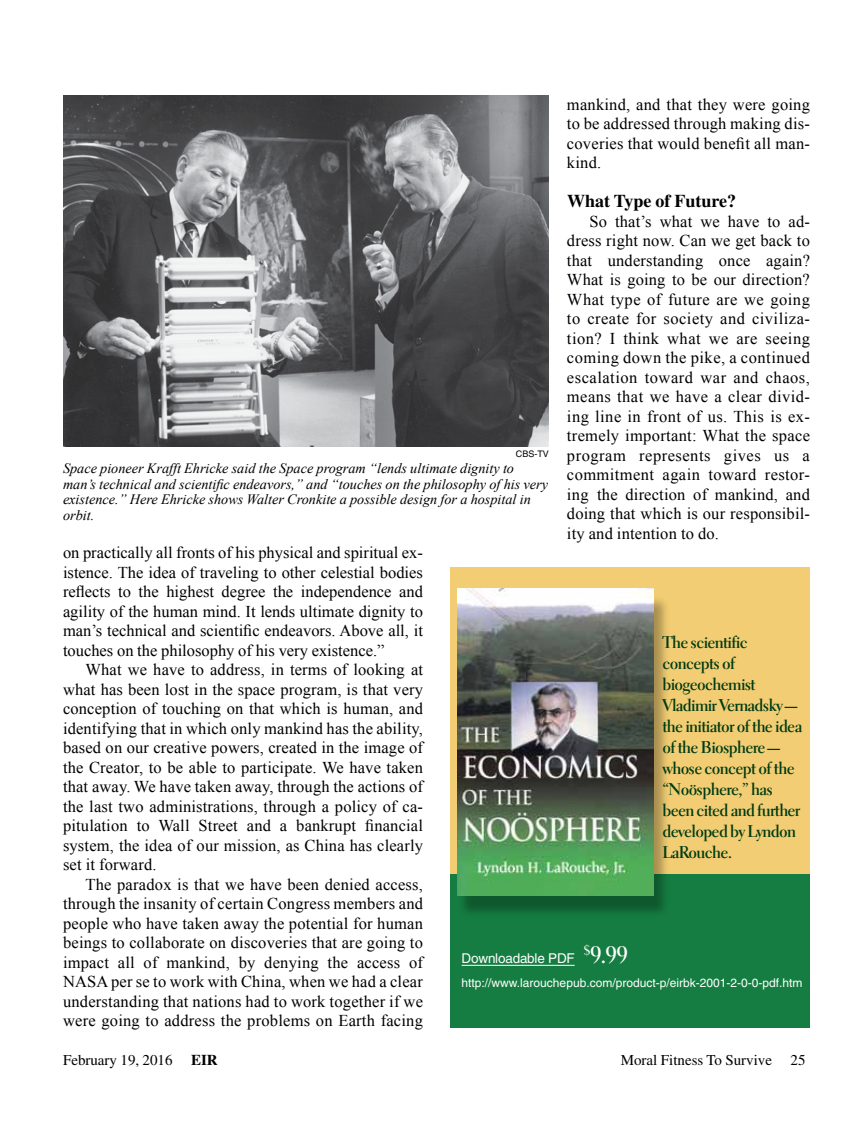
<style>
.page{position:relative;width:864px;height:1134px;background:#fff}
.page>*{position:absolute;margin:0;border:0;box-sizing:border-box;transform-origin:0 0}
.t1{font:24px "Electra LH Bold Display";color:#fff}
.t2{font:700 18px "Times";color:#000}
.t3{font:17.25px/21px "Electra LH Bold Display";color:#003b13}
.t4{font:16.5px/19.5px "Times New Roman";letter-spacing:.01em;color:#000;text-align:justify}
.t5{font:15px "Times";color:#000}
.t6{font:italic 14.25px/15.8px "Times New Roman";color:#000}
.t7{font:13.5px "Helvetica";letter-spacing:-.015em;color:#fff}
.t8{font:12px "Helvetica";color:#fff}
.t9{font:9px "Helvetica";color:#000}
.s1{font-weight:700}
</style>
<div class="page">
<img style="left:63px;top:95px;width:486px;height:351px">
<div style="left:450px;top:567px;width:360px;height:459px;background:#f2cd73"></div>
<div style="left:450px;top:874px;width:360px;height:154px;background:#157d41"></div>
<div style="left:458px;top:595px;width:212px;height:323px;background:#000;opacity:.3"></div>
<img style="left:457px;top:589px;width:197px;height:306px">
<hr style="left:462px;top:965px;width:113px;height:1px;background:#fff">
<p class="t9" style="left:516px;top:449px;width:35px">CBS-TV</p>
<p class="t6" style="left:63px;top:460px;width:487px">Space pioneer Krafft Ehricke said the Space program “lends ultimate dignity to man’s technical and scientific endeavors,” and “touches on the philosophy of his very existence.” Here Ehricke shows Walter Cronkite a possible design for a hospital in orbit.</p>
<p class="t4" style="left:567px;top:94px;width:245px">mankind, and that they were going to be addressed through making dis&shy;coveries that would benefit all man&shy;kind.</p>
<p class="t2" style="left:567px;top:190px;width:171px">What Type of Future?</p>
<p class="t4" style="left:567px;top:211px;width:245px;text-indent:23px">So that’s what we have to ad&shy;dress right now. Can we get back to that understanding once again?<br>What is going to be our direction?<br>What type of future are we going to create for society and civiliza&shy;tion? I think what we are seeing coming down the pike, a continued escalation toward war and chaos, means that we have a clear divid&shy;ing line in front of us. This is ex&shy;tremely important: What the space program represents gives us a commitment again toward restor&shy;ing the direction of mankind, and doing that which is our responsibil&shy;ity and intention to do.</p>
<p class="t4" style="left:63px;top:542px;width:362px">on practically all fronts of his physical and spiritual ex&shy;istence. The idea of traveling to other celestial bodies reflects to the highest degree the independence and agility of the human mind. It lends ultimate dignity to man’s technical and scientific endeavors. Above all, it touches on the philosophy of his very existence.”</p>
<p class="t4" style="left:63px;top:659px;width:362px;text-indent:23px">What we have to address, in terms of looking at what has been lost in the space program, is that very conception of touching on that which is human, and identifying that in which only mankind has the ability, based on our creative powers, created in the image of the Creator, to be able to participate. We have taken that away. We have taken away, through the actions of the last two administrations, through a policy of ca&shy;pitulation to Wall Street and a bankrupt financial system, the idea of our mission, as China has clearly set it forward.</p>
<p class="t4" style="left:63px;top:874px;width:362px;text-indent:23px">The paradox is that we have been denied access, through the insanity of certain Congress members and people who have taken away the potential for human beings to collaborate on discoveries that are going to impact all of mankind, by denying the access of NASA per se to work with China, when we had a clear understanding that nations had to work together if we were going to address the problems on Earth facing</p>
<p class="t3" style="left:663px;top:631px;width:141px">The scientific concepts of biogeochemist<br>Vladimir Vernadsky— the initiator of the idea of the Biosphere— whose concept of the “Noösphere,” has been cited and further developed by Lyndon<br>LaRouche.</p>
<p class="t7" style="left:462px;top:950px;width:115px">Downloadable PDF</p>
<h1 class="t1" style="left:584px;top:941px;width:46px"><sup>$</sup>9.99</h1>
<p class="t8" style="left:462px;top:976px;width:342px">http://www.larouchepub.com/product-p/eirbk-2001-2-0-0-pdf.htm</p>
<p class="t5" style="left:63px;top:1052px;width:156px">February 19, 2016 <span class="s1">EIR</span></p>
<p class="t5" style="left:621px;top:1052px;width:186px">Moral Fitness To Survive 25</p>
</div>
